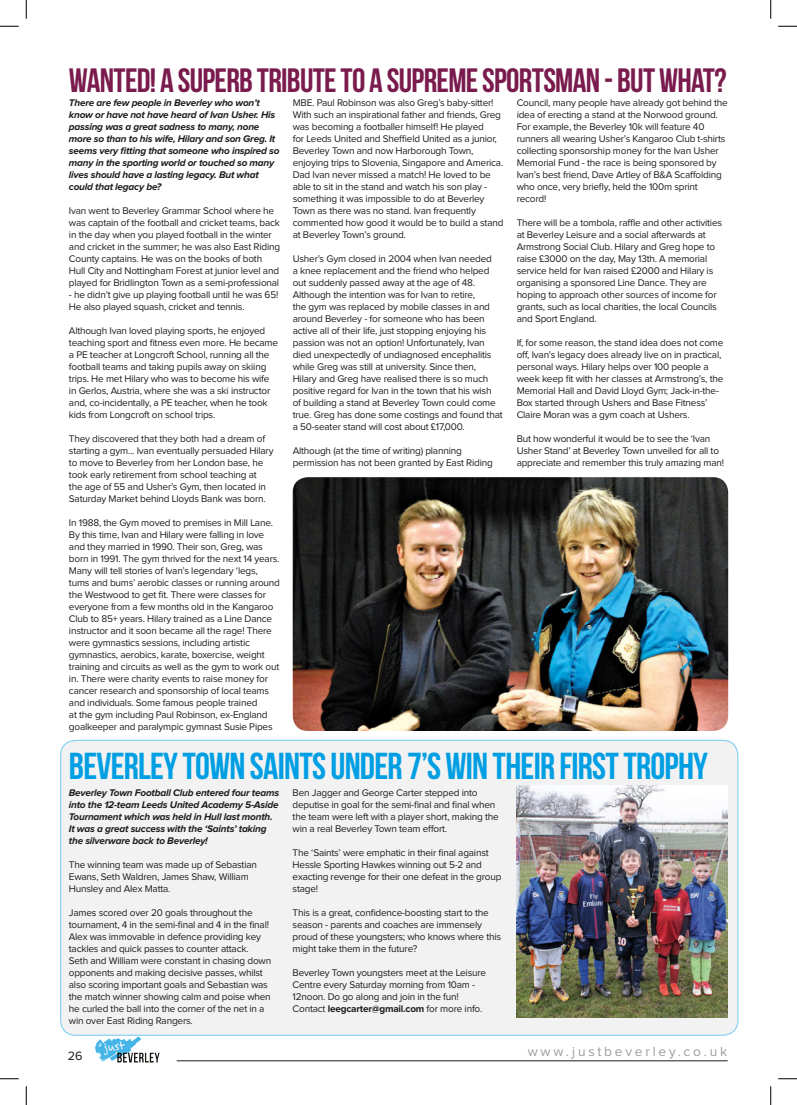
<style>
.page{position:relative;width:797px;height:1105px;background:#fff}
.page>*{position:absolute;margin:0;border:0;box-sizing:border-box;transform-origin:0 0}
.t1{font:37.5px "Bebas Neue";letter-spacing:-.02em;color:#009fe3}
.t2{font:33.75px "Bebas Neue";letter-spacing:-.02em;color:#7a1b4d}
.t3{font:13.75px "Proxima Nova";letter-spacing:.2em;color:#9d9d9c}
.t4{font:12.5px "Proxima Nova";color:#1d1d1b}
.t5{font:10px/12px "Proxima Nova";letter-spacing:-.02em;color:#1d1d1b}
.t6{font:italic 700 10px/12px "Proxima Nova";letter-spacing:-.02em;color:#1d1d1b}
.s1{font-weight:700}
</style>
<div class="page">
<div style="left:61px;top:740px;width:677px;height:295px;background:#f2f2f2;border-radius:15px"></div>
<hr style="left:177px;top:1060px;width:550px;height:1px;background:#1d1d1b">
<img style="left:95px;top:1036px;width:65px;height:27px">
<img style="left:516px;top:785px;width:211px;height:232px">
<img style="left:293px;top:477px;width:435px;height:254px">
<svg style="left:0;top:25px;width:19px;height:2px"></svg>
<svg style="left:778px;top:25px;width:19px;height:2px"></svg>
<svg style="left:0;top:1078px;width:19px;height:1px"></svg>
<svg style="left:778px;top:1078px;width:19px;height:1px"></svg>
<svg style="left:25px;top:0;width:2px;height:19px"></svg>
<svg style="left:25px;top:1086px;width:2px;height:19px"></svg>
<svg style="left:770px;top:0;width:1px;height:19px"></svg>
<svg style="left:770px;top:1086px;width:1px;height:19px"></svg>
<h2 class="t2" style="left:69px;top:62px;width:659px">WANTED! A SUPERB TRIBUTE TO A SUPREME SPORTSMAN - BUT WHAT?</h2>
<p class="t6" style="left:69px;top:97px;width:212px">There are few people in Beverley who won’t know or have not have heard of Ivan Usher. His passing was a great sadness to many, none more so than to his wife, Hilary and son Greg. It seems very fitting that someone who inspired so many in the sporting world or touched so many lives should have a lasting legacy. But what could that legacy be?</p>
<p class="t5" style="left:69px;top:205px;width:213px">Ivan went to Beverley Grammar School where he was captain of the football and cricket teams, back in the day when you played football in the winter and cricket in the summer; he was also East Riding County captains. He was on the books of both Hull City and Nottingham Forest at junior level and played for Bridlington Town as a semi-professional</p>
<p class="t5" style="left:69px;top:289px;width:211px">- he didn’t give up playing football until he was 65!<br>He also played squash, cricket and tennis.</p>
<p class="t5" style="left:69px;top:325px;width:211px">Although Ivan loved playing sports, he enjoyed teaching sport and fitness even more. He became a PE teacher at Longcroft School, running all the football teams and taking pupils away on skiing trips. He met Hilary who was to become his wife in Gerlos, Austria, where she was a ski instructor and, co-incidentally, a PE teacher, when he took kids from Longcroft on school trips.</p>
<p class="t5" style="left:69px;top:433px;width:206px">They discovered that they both had a dream of starting a gym... Ivan eventually persuaded Hilary to move to Beverley from her London base, he took early retirement from school teaching at<br>the age of 55 and Usher’s Gym, then located in Saturday Market behind Lloyds Bank was born.</p>
<p class="t5" style="left:69px;top:517px;width:212px">In 1988, the Gym moved to premises in Mill Lane.<br>By this time, Ivan and Hilary were falling in love and they married in 1990. Their son, Greg, was born in 1991. The gym thrived for the next 14 years.<br>Many will tell stories of Ivan’s legendary ‘legs, tums and bums’ aerobic classes or running around the Westwood to get fit. There were classes for everyone from a few months old in the Kangaroo Club to 85+ years. Hilary trained as a Line Dance instructor and it soon became all the rage! There were gymnastics sessions, including artistic gymnastics, aerobics, karate, boxercise, weight training and circuits as well as the gym to work out in. There were charity events to raise money for cancer research and sponsorship of local teams and individuals. Some famous people trained<br>at the gym including Paul Robinson, ex-England goalkeeper and paralympic gymnast Susie Pipes</p>
<p class="t5" style="left:516px;top:97px;width:213px">Council, many people have already got behind the idea of erecting a stand at the Norwood ground.<br>For example, the Beverley 10k will feature 40 runners all wearing Usher’s Kangaroo Club t-shirts collecting sponsorship money for the Ivan Usher Memorial Fund - the race is being sponsored by Ivan’s best friend, Dave Artley of B&amp;A Scaffolding who once, very briefly, held the 100m sprint record!</p>
<p class="t5" style="left:516px;top:217px;width:207px">There will be a tombola, raffle and other activities at Beverley Leisure and a social afterwards at Armstrong Social Club. Hilary and Greg hope to raise £3000 on the day, May 13th. A memorial service held for Ivan raised £2000 and Hilary is organising a sponsored Line Dance. They are hoping to approach other sources of income for grants, such as local charities, the local Councils and Sport England.</p>
<p class="t5" style="left:516px;top:337px;width:208px">If, for some reason, the stand idea does not come off, Ivan’s legacy does already live on in practical, personal ways. Hilary helps over 100 people a week keep fit with her classes at Armstrong’s, the Memorial Hall and David Lloyd Gym; Jack-in-the-Box started through Ushers and Base Fitness’ Claire Moran was a gym coach at Ushers.</p>
<p class="t5" style="left:516px;top:433px;width:209px">But how wonderful it would be to see the ‘Ivan<br>Usher Stand’ at Beverley Town unveiled for all to appreciate and remember this truly amazing man!</p>
<p class="t5" style="left:293px;top:97px;width:212px">MBE. Paul Robinson was also Greg’s baby-sitter!<br>With such an inspirational father and friends, Greg was becoming a footballer himself! He played<br>for Leeds United and Sheffield United as a junior, Beverley Town and now Harborough Town, enjoying trips to Slovenia, Singapore and America.<br>Dad Ivan never missed a match! He loved to be able to sit in the stand and watch his son play - something it was impossible to do at Beverley Town as there was no stand. Ivan frequently commented how good it would be to build a stand at Beverley Town’s ground.</p>
<p class="t5" style="left:293px;top:253px;width:211px">Usher’s Gym closed in 2004 when Ivan needed<br>a knee replacement and the friend who helped out suddenly passed away at the age of 48.<br>Although the intention was for Ivan to retire,<br>the gym was replaced by mobile classes in and around Beverley - for someone who has been active all of their life, just stopping enjoying his passion was not an option! Unfortunately, Ivan died unexpectedly of undiagnosed encephalitis while Greg was still at university. Since then,<br>Hilary and Greg have realised there is so much positive regard for Ivan in the town that his wish<br>of building a stand at Beverley Town could come true. Greg has done some costings and found that a 50-seater stand will cost about £17,000.</p>
<p class="t5" style="left:293px;top:445px;width:202px">Although (at the time of writing) planning permission has not been granted by East Riding</p>
<h1 class="t1" style="left:69px;top:745px;width:640px">BEVERLEY TOWN SAINTS UNDER 7’S WIN THEIR FIRST TROPHY</h1>
<p class="t6" style="left:69px;top:787px;width:212px">Beverley Town Football Club entered four teams into the 12-team Leeds United Academy 5-Aside Tournament which was held in Hull last month.<br>It was a great success with the ‘Saints’ taking the silverware back to Beverley!</p>
<p class="t5" style="left:69px;top:859px;width:190px">The winning team was made up of Sebastian<br>Ewans, Seth Waldren, James Shaw, William<br>Hunsley and Alex Matta.</p>
<p class="t5" style="left:69px;top:907px;width:204px">James scored over 20 goals throughout the tournament, 4 in the semi-final and 4 in the final!<br>Alex was immovable in defence providing key tackles and quick passes to counter attack.<br>Seth and William were constant in chasing down opponents and making decisive passes, whilst also scoring important goals and Sebastian was the match winner showing calm and poise when he curled the ball into the corner of the net in a win over East Riding Rangers.</p>
<p class="t5" style="left:293px;top:787px;width:208px">Ben Jagger and George Carter stepped into deputise in goal for the semi-final and final when the team were left with a player short, making the win a real Beverley Town team effort.</p>
<p class="t5" style="left:293px;top:847px;width:210px">The ‘Saints’ were emphatic in their final against Hessle Sporting Hawkes winning out 5-2 and exacting revenge for their one defeat in the group stage!</p>
<p class="t5" style="left:293px;top:907px;width:210px">This is a great, confidence-boosting start to the season - parents and coaches are immensely proud of these youngsters; who knows where this might take them in the future?</p>
<p class="t5" style="left:293px;top:967px;width:195px">Beverley Town youngsters meet at the Leisure Centre every Saturday morning from 10am - 12noon. Do go along and join in the fun!<br>Contact <span class="s1">leegcarter@gmail.com</span> for more info.</p>
<p class="t4" style="left:68px;top:1050px;width:16px">26</p>
<h3 class="t3" style="left:528px;top:1045px;width:201px">www.justbeverley.co.uk</h3>
</div>
